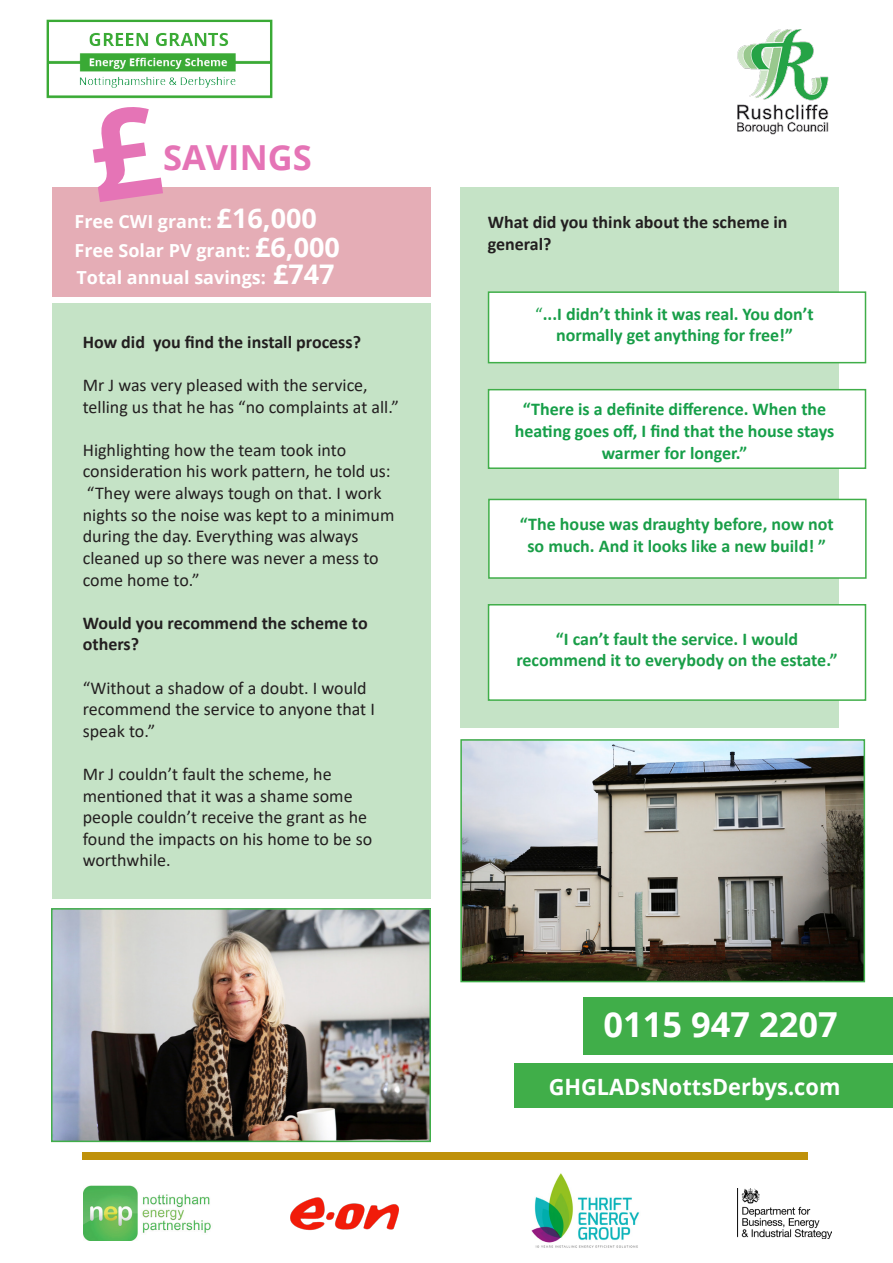
<style>
.page{position:relative;width:893px;height:1263px;background:#fff}
.page>*{position:absolute;margin:0;border:0;box-sizing:border-box;transform-origin:0 0}
.t1{font:700 34.5px "Open Sans";color:#e574b6}
.t2{font:700 34.35px "Open Sans";color:#fff}
.t3{font:700 27px "Open Sans";color:#fff}
.t4{font:700 22.5px "Open Sans";color:#fff}
.t5{font:18px/21.6px "Calibri";color:#231f20}
.t6{font:700 18px/21.6px "Calibri";color:#1a9e48;text-align:center}
.t7{font:700 18px/21.6px "Calibri";color:#231f20}
.t8{font:700 18px/21.6px "Calibri";color:#169f49;text-align:center}
.t9{font:700 18px "Calibri";color:#189e48}
.t10{font:700 18px "Open Sans";color:#fff}
.s1{font-size:27px}
.s2{font-weight:400}
</style>
<div class="page">
<div style="left:52px;top:303px;width:378px;height:596px;background:#c5e3c6"></div>
<div style="left:460px;top:187px;width:379px;height:541px;background:#c5e3c6"></div>
<div style="left:488px;top:291px;width:378px;height:72px;background:#fff;border:2px solid #40ae49"></div>
<div style="left:488px;top:389px;width:378px;height:80px;background:#fff;border:2px solid #40ae49"></div>
<div style="left:488px;top:604px;width:378px;height:97px;background:#fff;border:2px solid #40ae49"></div>
<img style="left:290px;top:1197px;width:109px;height:33px">
<img style="left:83px;top:1186px;width:128px;height:54px">
<img style="left:738px;top:1188px;width:93px;height:50px">
<div style="left:83px;top:1153px;width:725px;height:7px;background:#bf910a"></div>
<div style="left:52px;top:187px;width:378px;height:110px;background:#e5adb6"></div>
<div style="left:583px;top:997px;width:310px;height:58px;background:#40ae49"></div>
<div style="left:514px;top:1063px;width:379px;height:45px;background:#40ae49"></div>
<img style="left:531px;top:1173px;width:109px;height:75px">
<img style="left:46px;top:19px;width:227px;height:80px">
<div style="left:488px;top:499px;width:379px;height:80px;background:#fff;border:2px solid #40ae49"></div>
<img style="left:737px;top:29px;width:91px;height:106px">
<img style="left:54px;top:911px;width:374px;height:228px">
<div style="left:51px;top:908px;width:380px;height:234px;border:2px solid #40ae49"></div>
<img style="left:463px;top:742px;width:399px;height:237px">
<div style="left:460px;top:739px;width:405px;height:243px;border:2px solid #40ae49"></div>
<p class="t1" style="left:163px;top:133px;width:150px">SAVINGS</p>
<p class="t10" style="left:74px;top:208px;width:139px">Free CWI grant:</p>
<p class="t3" style="left:217px;top:199px;width:102px">£16,000</p>
<p class="t10" style="left:74px;top:237px;width:267px">Free Solar PV grant: <span class="s1">£6,000</span></p>
<p class="t10" style="left:77px;top:264px;width:260px">Total annual savings: <span class="s1">£747</span></p>
<p class="t7" style="left:83px;top:331px;width:280px">How did you find the install process?</p>
<p class="t5" style="left:83px;top:374px;width:318px">Mr J was very pleased with the service, telling us that he has “no complaints at all.”</p>
<p class="t5" style="left:83px;top:439px;width:265px">Highlighting how the team took into</p>
<p class="t5" style="left:83px;top:460px;width:309px">consideration his work pattern, he told us:</p>
<p class="t5" style="left:83px;top:482px;width:313px">“They were always tough on that. I work nights so the noise was kept to a minimum during the day. Everything was always cleaned up so there was never a mess to come home to.”</p>
<p class="t7" style="left:83px;top:612px;width:286px">Would you recommend the scheme to others?</p>
<p class="t5" style="left:83px;top:676px;width:285px">“Without a shadow of a doubt. I would</p>
<p class="t5" style="left:83px;top:698px;width:294px">recommend the service to anyone that I speak to.”</p>
<p class="t5" style="left:83px;top:763px;width:250px">Mr J couldn’t fault the scheme, he</p>
<p class="t5" style="left:83px;top:784px;width:271px">mentioned that it was a shame some</p>
<p class="t5" style="left:83px;top:806px;width:291px">people couldn’t receive the grant as he found the impacts on his home to be so worthwhile.</p>
<p class="t7" style="left:488px;top:211px;width:301px">What did you think about the scheme in general?</p>
<p class="t9" style="left:535px;top:301px;width:280px"><span class="s2">“</span>...I didn’t think it was real. You don’t</p>
<p class="t9" style="left:556px;top:323px;width:238px">normally get anything for free!”</p>
<p class="t8" style="left:515px;top:398px;width:321px">“There is a definite difference. When the heating goes off, I find that the house stays warmer for longer.”</p>
<p class="t6" style="left:520px;top:513px;width:315px">“The house was draughty before, now not so much. And it looks like a new build! ”</p>
<p class="t6" style="left:556px;top:628px;width:244px">“I can’t fault the service. I would</p>
<p class="t6" style="left:516px;top:649px;width:323px">recommend it to everybody on the estate.”</p>
<h2 class="t2" style="left:604px;top:1001px;width:236px">0115 947 2207</h2>
<p class="t4" style="left:549px;top:1071px;width:293px">GHGLADsNottsDerbys.com</p>
</div>
